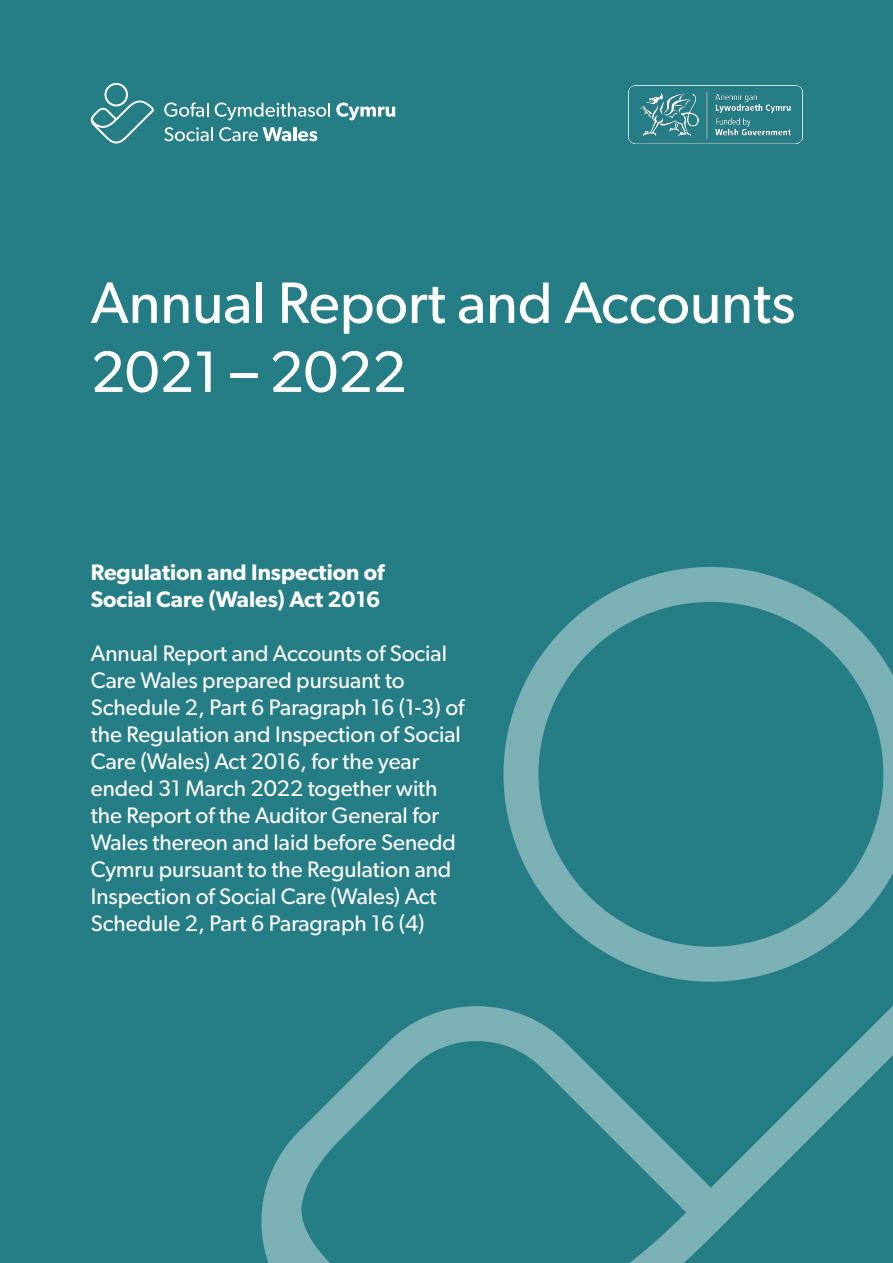
<style>
.page{position:relative;width:893px;height:1263px;background:#257d86}
.page>*{position:absolute;margin:0;border:0;box-sizing:border-box;transform-origin:0 0}
.t1{font:58.5px "Gibson";color:#fff}
.t2{font:22.5px/27px "Gibson";color:#fff}
.t3{font:600 22.5px/27px "Gibson";color:#fff}
</style>
<div class="page">
<svg style="left:503px;top:567px;width:390px;height:310px"></svg>
<svg style="left:261px;top:877px;width:632px;height:386px"></svg>
<svg style="left:164px;top:102px;width:44px;height:15px"></svg>
<svg style="left:215px;top:103px;width:115px;height:17px"></svg>
<svg style="left:336px;top:103px;width:59px;height:17px"></svg>
<svg style="left:164px;top:127px;width:49px;height:14px"></svg>
<svg style="left:219px;top:127px;width:72px;height:14px"></svg>
<hr style="left:293px;top:127px;width:3px;height:14px;background:#fff">
<svg style="left:298px;top:131px;width:19px;height:10px"></svg>
<svg style="left:91px;top:83px;width:63px;height:61px"></svg>
<img style="left:628px;top:85px;width:174px;height:59px">
<p class="t1" style="left:91px;top:268px;width:706px">Annual Report and Accounts</p>
<p class="t1" style="left:91px;top:337px;width:317px">2021 – 2022</p>
<p class="t3" style="left:91px;top:558px;width:295px">Regulation and Inspection of<br>Social Care (Wales) Act 2016</p>
<p class="t2" style="left:91px;top:639px;width:375px">Annual Report and Accounts of Social Care Wales prepared pursuant to Schedule 2, Part 6 Paragraph 16 (1-3) of the Regulation and Inspection of Social Care (Wales) Act 2016, for the year ended 31 March 2022 together with the Report of the Auditor General for Wales thereon and laid before Senedd Cymru pursuant to the Regulation and Inspection of Social Care (Wales) Act Schedule 2, Part 6 Paragraph 16 (4)</p>
</div>
